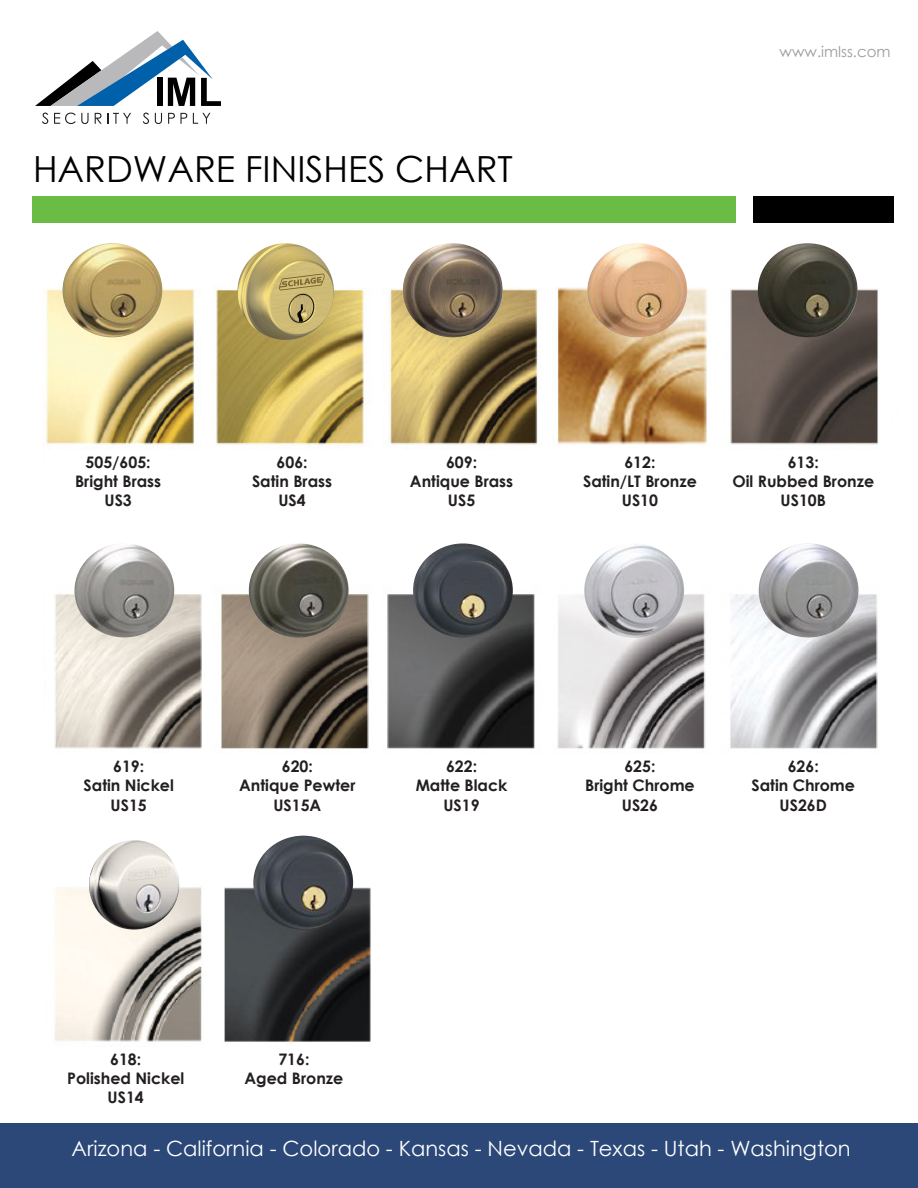
<style>
.page{position:relative;width:918px;height:1188px;background:#fff}
.page>*{position:absolute;margin:0;border:0;box-sizing:border-box;transform-origin:0 0}
.t1{font:36px "Century Gothic";color:#000}
.t2{font:21px "Century Gothic";color:#fff}
.t3{font:700 15.9px/19px "Century Gothic";color:#231f20;text-align:center}
.t4{font:15px "Century Gothic";color:#9a9c9f}
</style>
<div class="page">
<div style="left:32px;top:196px;width:704px;height:27px;background:#6abc45"></div>
<div style="left:753px;top:196px;width:141px;height:27px;background:#000"></div>
<div style="left:0;top:1123px;width:918px;height:65px;background:#2c4878"></div>
<svg style="left:42px;top:113px;width:6px;height:11px"></svg>
<svg style="left:54px;top:113px;width:35px;height:11px"></svg>
<svg style="left:95px;top:113px;width:36px;height:11px"></svg>
<svg style="left:143px;top:113px;width:6px;height:11px"></svg>
<svg style="left:155px;top:113px;width:7px;height:11px"></svg>
<svg style="left:168px;top:113px;width:19px;height:11px"></svg>
<svg style="left:193px;top:113px;width:17px;height:11px"></svg>
<svg style="left:35px;top:31px;width:186px;height:75px"></svg>
<img style="left:55px;top:876px;width:148px;height:166px">
<img style="left:89px;top:840px;width:90px;height:90px;border-radius:45px">
<img style="left:224px;top:835px;width:148px;height:210px">
<img style="left:253px;top:836px;width:100px;height:94px">
<img style="left:43px;top:278px;width:836px;height:471px">
<div style="left:44px;top:450px;width:856px;height:31px;background:#fff"></div>
<img style="left:759px;top:543px;width:99px;height:94px">
<img style="left:584px;top:543px;width:100px;height:94px">
<img style="left:413px;top:543px;width:100px;height:94px">
<img style="left:249px;top:543px;width:100px;height:94px">
<img style="left:63px;top:243px;width:99px;height:94px">
<img style="left:403px;top:243px;width:100px;height:94px">
<img style="left:587px;top:243px;width:100px;height:94px">
<img style="left:758px;top:243px;width:100px;height:94px">
<img style="left:74px;top:543px;width:100px;height:94px">
<img style="left:238px;top:243px;width:96px;height:97px;border-radius:48px">
<h1 class="t1" style="left:33px;top:144px;width:481px">HARDWARE FINISHES CHART</h1>
<p class="t4" style="left:780px;top:41px;width:113px">www.imlss.com</p>
<p class="t3" style="left:75px;top:452px;width:88px">505/605:<br>Bright Brass<br>US3</p>
<p class="t3" style="left:252px;top:452px;width:82px">606:<br>Satin Brass<br>US4</p>
<p class="t3" style="left:410px;top:452px;width:105px">609:<br>Antique Brass<br>US5</p>
<p class="t3" style="left:583px;top:452px;width:115px">612:<br>Satin/LT Bronze<br>US10</p>
<p class="t3" style="left:732px;top:452px;width:143px">613:<br>Oil Rubbed Bronze<br>US10B</p>
<p class="t3" style="left:84px;top:756px;width:92px">619:<br>Satin Nickel<br>US15</p>
<p class="t3" style="left:239px;top:756px;width:118px">620:<br>Antique Pewter<br>US15A</p>
<p class="t3" style="left:416px;top:756px;width:93px">622:<br>Matte Black<br>US19</p>
<p class="t3" style="left:585px;top:756px;width:111px">625:<br>Bright Chrome<br>US26</p>
<p class="t3" style="left:751px;top:756px;width:105px">626:<br>Satin Chrome<br>US26D</p>
<p class="t3" style="left:103px;top:783px;width:47px">US10B</p>
<p class="t3" style="left:276px;top:783px;width:38px">US14</p>
<p class="t3" style="left:74px;top:1049px;width:105px">626:<br>Satin Chrome<br>US26D</p>
<p class="t3" style="left:245px;top:1049px;width:100px">716:<br>Aged Bronze</p>
<p class="t3" style="left:67px;top:1049px;width:119px">18<br>Polished Nickel<br>US14</p>
<h2 class="t2" style="left:72px;top:1133px;width:781px">Arizona - California - Colorado - Kansas - Nevada - Texas - Utah - Washington</h2>
</div>
